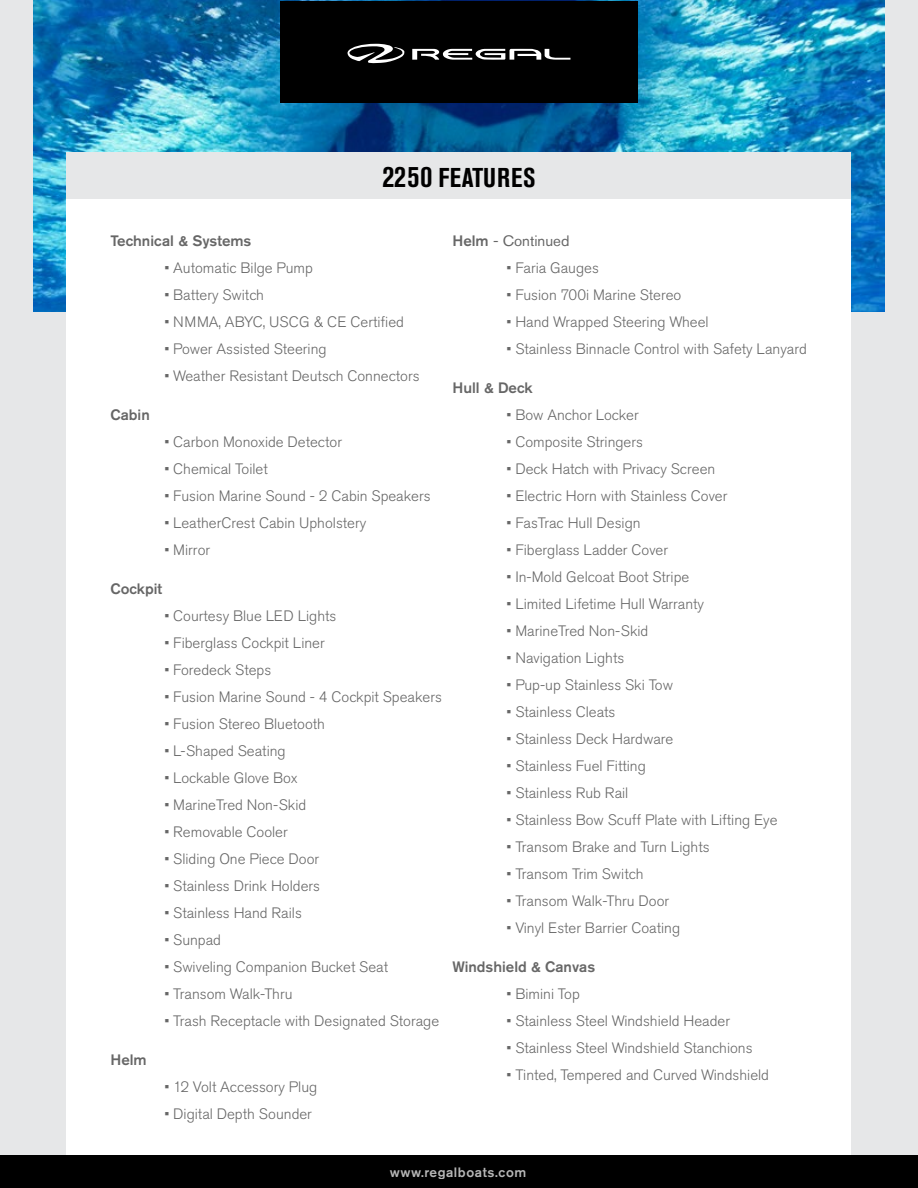
<style>
.page{position:relative;width:918px;height:1188px;background:#e6e7e8}
.page>*{position:absolute;margin:0;border:0;box-sizing:border-box;transform-origin:0 0}
.t1{font:700 condensed 27px "Akzidenz Grotesk Pro";letter-spacing:.02em;color:#000}
.t2{font:300 15px "Akzidenz Grotesk Pro";color:#000101}
.t3{font:500 15px "Akzidenz Grotesk Pro";color:#000101}
.t4{font:15px "Akzidenz Grotesk Pro";color:#000101}
.t5{font:500 13.5px "Akzidenz Grotesk Pro";letter-spacing:.04em;color:#e5e5e5}
.s1{font-size:30px}
.s2{font-weight:500}
</style>
<div class="page">
<img style="left:33px;top:0;width:852px;height:311px">
<div style="left:67px;top:199px;width:784px;height:989px;background:#fff"></div>
<div style="left:67px;top:152px;width:784px;height:47px;background:#e6e7e8"></div>
<div style="left:280px;top:1px;width:358px;height:102px;background:#000"></div>
<div style="left:0;top:1155px;width:918px;height:33px;background:#000"></div>
<svg style="left:412px;top:49px;width:158px;height:11px"></svg>
<svg style="left:348px;top:44px;width:57px;height:19px"></svg>
<h1 class="t1" style="left:382px;top:160px;width:155px"><span class="s1">2250</span> FEATURES</h1>
<p class="t3" style="left:110px;top:231px;width:143px">Technical &amp; Systems</p>
<p class="t2" style="left:164px;top:258px;width:150px">• Automatic Bilge Pump</p>
<p class="t2" style="left:164px;top:285px;width:101px">• Battery Switch</p>
<p class="t2" style="left:164px;top:312px;width:241px">• NMMA, ABYC, USCG &amp; CE Certified</p>
<p class="t2" style="left:164px;top:339px;width:164px">• Power Assisted Steering</p>
<p class="t2" style="left:164px;top:366px;width:257px">• Weather Resistant Deutsch Connectors</p>
<p class="t3" style="left:110px;top:405px;width:41px">Cabin</p>
<p class="t2" style="left:164px;top:432px;width:179px">• Carbon Monoxide Detector</p>
<p class="t2" style="left:164px;top:459px;width:105px">• Chemical Toilet</p>
<p class="t2" style="left:164px;top:486px;width:268px">• Fusion Marine Sound - 2 Cabin Speakers</p>
<p class="t2" style="left:164px;top:513px;width:203px">• LeatherCrest Cabin Upholstery</p>
<p class="t2" style="left:164px;top:540px;width:47px">• Mirror</p>
<p class="t3" style="left:110px;top:579px;width:53px">Cockpit</p>
<p class="t2" style="left:164px;top:606px;width:174px">• Courtesy Blue LED Lights</p>
<p class="t2" style="left:164px;top:633px;width:162px">• Fiberglass Cockpit Liner</p>
<p class="t2" style="left:164px;top:660px;width:108px">• Foredeck Steps</p>
<p class="t2" style="left:164px;top:687px;width:279px">• Fusion Marine Sound - 4 Cockpit Speakers</p>
<p class="t2" style="left:164px;top:714px;width:162px">• Fusion Stereo Bluetooth</p>
<p class="t2" style="left:164px;top:741px;width:123px">• L-Shaped Seating</p>
<p class="t2" style="left:164px;top:768px;width:135px">• Lockable Glove Box</p>
<p class="t2" style="left:164px;top:795px;width:143px">• MarineTred Non-Skid</p>
<p class="t2" style="left:164px;top:822px;width:125px">• Removable Cooler</p>
<p class="t2" style="left:164px;top:849px;width:156px">• Sliding One Piece Door</p>
<p class="t2" style="left:164px;top:876px;width:157px">• Stainless Drink Holders</p>
<p class="t2" style="left:164px;top:903px;width:139px">• Stainless Hand Rails</p>
<p class="t2" style="left:164px;top:930px;width:58px">• Sunpad</p>
<p class="t2" style="left:164px;top:957px;width:225px">• Swiveling Companion Bucket Seat</p>
<p class="t2" style="left:164px;top:984px;width:130px">• Transom Walk-Thru</p>
<p class="t2" style="left:164px;top:1011px;width:276px">• Trash Receptacle with Designated Storage</p>
<p class="t3" style="left:110px;top:1050px;width:38px">Helm</p>
<p class="t2" style="left:164px;top:1077px;width:154px">• 12 Volt Accessory Plug</p>
<p class="t2" style="left:164px;top:1104px;width:149px">• Digital Depth Sounder</p>
<p class="t4" style="left:453px;top:231px;width:118px"><span class="s2">Helm</span> - Continued</p>
<p class="t2" style="left:507px;top:258px;width:94px">• Faria Gauges</p>
<p class="t2" style="left:507px;top:285px;width:176px">• Fusion 700i Marine Stereo</p>
<p class="t2" style="left:507px;top:312px;width:204px">• Hand Wrapped Steering Wheel</p>
<p class="t2" style="left:507px;top:339px;width:302px">• Stainless Binnacle Control with Safety Lanyard</p>
<p class="t3" style="left:453px;top:378px;width:82px">Hull &amp; Deck</p>
<p class="t2" style="left:507px;top:405px;width:134px">• Bow Anchor Locker</p>
<p class="t2" style="left:507px;top:432px;width:138px">• Composite Stringers</p>
<p class="t2" style="left:507px;top:459px;width:210px">• Deck Hatch with Privacy Screen</p>
<p class="t2" style="left:507px;top:486px;width:222px">• Electric Horn with Stainless Cover</p>
<p class="t2" style="left:507px;top:513px;width:136px">• FasTrac Hull Design</p>
<p class="t2" style="left:507px;top:540px;width:163px">• Fiberglass Ladder Cover</p>
<p class="t2" style="left:507px;top:567px;width:184px">• In-Mold Gelcoat Boot Stripe</p>
<p class="t2" style="left:507px;top:594px;width:199px">• Limited Lifetime Hull Warranty</p>
<p class="t2" style="left:507px;top:621px;width:143px">• MarineTred Non-Skid</p>
<p class="t2" style="left:507px;top:648px;width:119px">• Navigation Lights</p>
<p class="t2" style="left:507px;top:675px;width:168px">• Pup-up Stainless Ski Tow</p>
<p class="t2" style="left:507px;top:702px;width:110px">• Stainless Cleats</p>
<p class="t2" style="left:507px;top:729px;width:168px">• Stainless Deck Hardware</p>
<p class="t2" style="left:507px;top:756px;width:141px">• Stainless Fuel Fitting</p>
<p class="t2" style="left:507px;top:783px;width:123px">• Stainless Rub Rail</p>
<p class="t2" style="left:507px;top:810px;width:273px">• Stainless Bow Scuff Plate with Lifting Eye</p>
<p class="t2" style="left:507px;top:837px;width:205px">• Transom Brake and Turn Lights</p>
<p class="t2" style="left:507px;top:864px;width:138px">• Transom Trim Switch</p>
<p class="t2" style="left:507px;top:891px;width:164px">• Transom Walk-Thru Door</p>
<p class="t2" style="left:507px;top:918px;width:175px">• Vinyl Ester Barrier Coating</p>
<p class="t3" style="left:453px;top:957px;width:144px">Windshield &amp; Canvas</p>
<p class="t2" style="left:507px;top:984px;width:75px">• Bimini Top</p>
<p class="t2" style="left:507px;top:1011px;width:225px">• Stainless Steel Windshield Header</p>
<p class="t2" style="left:507px;top:1038px;width:248px">• Stainless Steel Windshield Stanchions</p>
<p class="t2" style="left:507px;top:1065px;width:264px">• Tinted, Tempered and Curved Windshield</p>
<p class="t5" style="left:390px;top:1163px;width:138px">www.regalboats.com</p>
</div>
